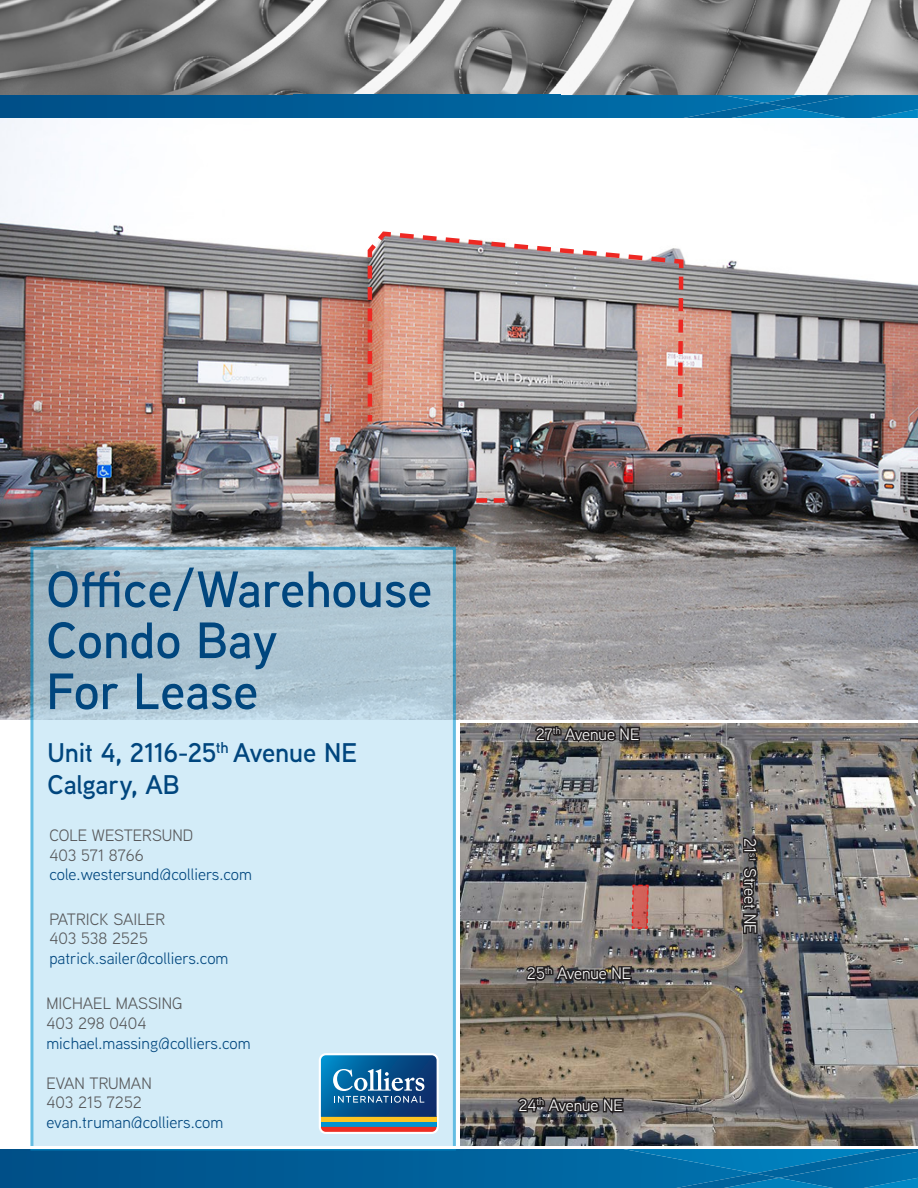
<style>
.page{position:relative;width:918px;height:1188px;background:#fff}
.page>*{position:absolute;margin:0;border:0;box-sizing:border-box;transform-origin:0 0}
.Property_Headline{font:600 51px/51px "Aaux Next";color:#00467e}
.t1{font:600 27px "Aaux Next";letter-spacing:-.01em;color:#00467e}
.contact{font:16.5px "Aaux Next";color:#00467e}
.contact-2{font:16.5px "Aaux Next";color:#57585a}
.t2{font:16.5px "Aaux Next";color:#fff}
</style>
<div class="page">
<img style="left:0;top:1149px;width:615px;height:39px">
<img style="left:615px;top:1149px;width:140px;height:24px">
<img style="left:848px;top:1178px;width:70px;height:10px">
<img style="left:755px;top:1149px;width:163px;height:29px">
<img style="left:779px;top:1178px;width:69px;height:10px">
<img style="left:596px;top:1173px;width:183px;height:15px">
<img style="left:0;top:0;width:918px;height:95px">
<img style="left:0;top:95px;width:722px;height:24px">
<img style="left:722px;top:95px;width:43px;height:8px">
<img style="left:850px;top:95px;width:68px;height:23px">
<img style="left:765px;top:95px;width:90px;height:12px">
<img style="left:607px;top:107px;width:243px;height:12px">
<img style="left:515px;top:103px;width:92px;height:16px">
<img style="left:679px;top:103px;width:110px;height:16px">
<img style="left:0;top:119px;width:918px;height:600px">
<svg style="left:30px;top:547px;width:426px;height:603px;background:#c4deeb"></svg>
<img style="left:460px;top:723px;width:458px;height:423px">
<hr style="left:0;top:1146px;width:918px;height:3px;background:#fff">
<img style="left:365px;top:229px;width:321px;height:209px">
<svg style="left:476px;top:498px;width:29px;height:5px"></svg>
<svg style="left:319px;top:1053px;width:120px;height:81px;background:#4a7696"></svg>
<svg style="left:524px;top:959px;width:109px;height:29px;background:#5c564f"></svg>
<svg style="left:515px;top:1091px;width:110px;height:29px;background:#5b5551"></svg>
<svg style="left:533px;top:719px;width:109px;height:29px;background:#696562"></svg>
<svg style="left:736px;top:835px;width:29px;height:101px;background:#605851"></svg>
<svg style="left:631px;top:884px;width:18px;height:46px"></svg>
<p class="Property_Headline" style="left:46px;top:563px;width:387px">Office/Warehouse<br>Condo Bay</p>
<p class="Property_Headline" style="left:46px;top:665px;width:213px">For Lease</p>
<p class="t1" style="left:48px;top:734px;width:311px">Unit 4, 2116-25<sup>th</sup> Avenue NE</p>
<p class="t1" style="left:48px;top:766px;width:133px">Calgary, AB</p>
<p class="contact-2" style="left:49px;top:824px;width:145px">COLE WESTERSUND</p>
<p class="contact-2" style="left:49px;top:844px;width:96px">403 571 8766</p>
<p class="contact" style="left:49px;top:864px;width:204px">cole.westersund@colliers.com</p>
<p class="contact-2" style="left:49px;top:908px;width:117px">PATRICK SAILER</p>
<p class="contact-2" style="left:49px;top:928px;width:100px">403 538 2525</p>
<p class="contact" style="left:49px;top:947px;width:181px">patrick.sailer@colliers.com</p>
<p class="contact-2" style="left:46px;top:992px;width:138px">MICHAEL MASSING</p>
<p class="contact-2" style="left:46px;top:1012px;width:102px">403 298 0404</p>
<p class="contact" style="left:46px;top:1032px;width:206px">michael.massing@colliers.com</p>
<p class="contact-2" style="left:46px;top:1072px;width:107px">EVAN TRUMAN</p>
<p class="contact-2" style="left:46px;top:1092px;width:97px">403 215 7252</p>
<p class="contact" style="left:46px;top:1111px;width:178px">evan.truman@colliers.com</p>
<p class="t2" style="left:536px;top:723px;width:105px">27<sup>th</sup> Avenue NE</p>
<p class="t2" style="left:527px;top:962px;width:106px">25<sup>th</sup> Avenue NE</p>
<p class="t2" style="left:518px;top:1094px;width:106px">24<sup>th</sup> Avenue NE</p>
<p class="t2" style="left:761px;top:838px;width:97px;rotate:90deg">21<sup>st</sup> Street NE</p>
</div>
